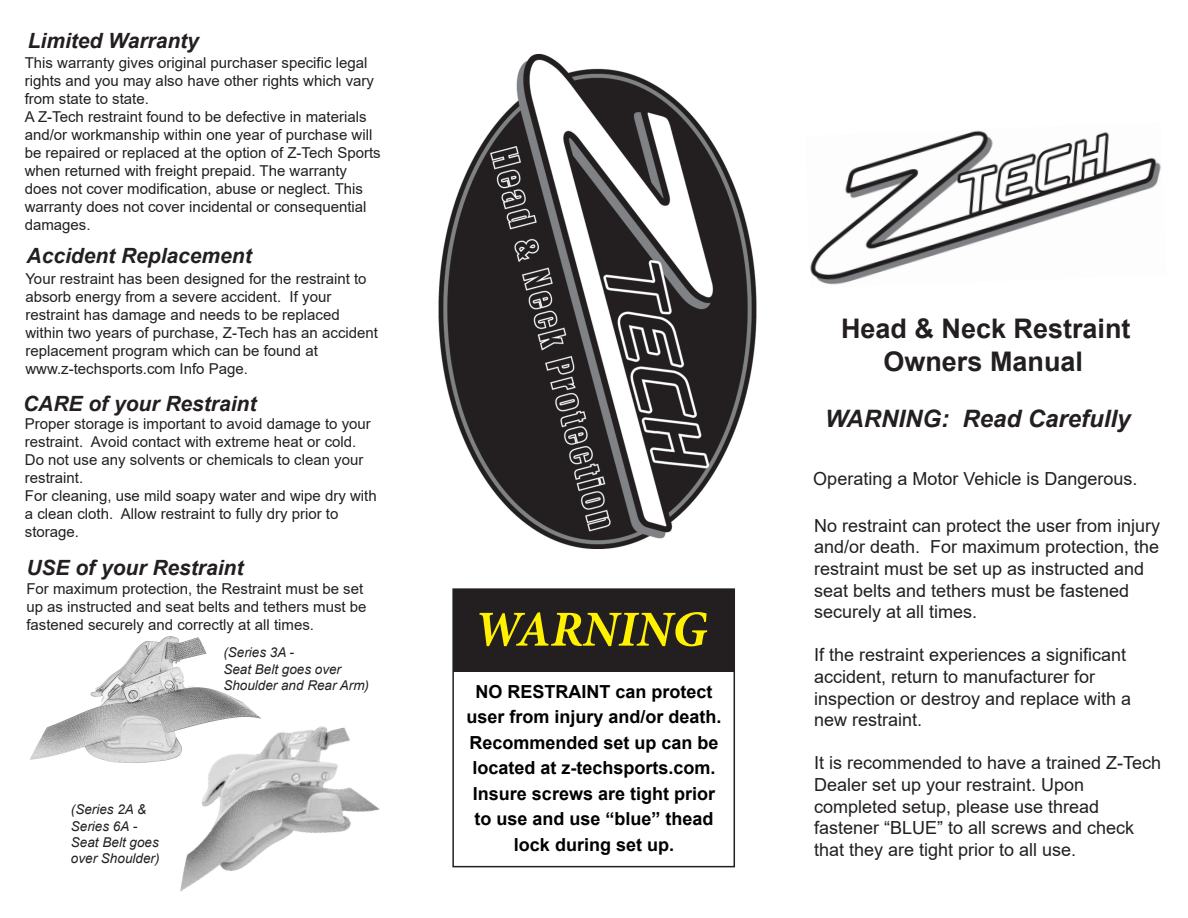
<style>
.page{position:relative;width:1188px;height:918px;background:#fff}
.page>*{position:absolute;margin:0;border:0;box-sizing:border-box;transform-origin:0 0}
.t1{font:italic 700 50.4px "Minion Pro";color:#fff100}
.t2{font:700 27px/33px "Arial";color:#231f20;text-align:center}
.t3{font:italic 700 24px "Arial";color:#231f20}
.t4{font:italic 700 21px "Arial";color:#231f20}
.t5{font:18px/21.6px "Arial";color:#231f20}
.t6{font:700 18px/25.5px "Arial";color:#000;text-align:center}
.t7{font:15px/18px "Arial";color:#231f20}
.t8{font:italic 13.5px/16.2px "Arial";color:#231f20}
</style>
<div class="page">
<img style="left:810px;top:130px;width:351px;height:155px">
<img style="left:438px;top:54px;width:319px;height:495px">
<div style="left:452px;top:588px;width:283px;height:279px;border:2px solid #231f20"></div>
<div style="left:453px;top:589px;width:281px;height:83px;background:#231f20"></div>
<img style="left:30px;top:636px;width:226px;height:127px">
<img style="left:150px;top:714px;width:230px;height:178px">
<h3 class="t4" style="left:28px;top:27px;width:173px">Limited Warranty</h3>
<p class="t7" style="left:25px;top:54px;width:358px">This warranty gives original purchaser specific legal rights and you may also have other rights which vary from state to state.<br>A Z-Tech restraint found to be defective in materials and/or workmanship within one year of purchase will be repaired or replaced at the option of Z-Tech Sports when returned with freight prepaid. The warranty does not cover modification, abuse or neglect. This warranty does not cover incidental or consequential damages.</p>
<h3 class="t4" style="left:27px;top:242px;width:227px">Accident Replacement</h3>
<p class="t7" style="left:25px;top:269px;width:354px">Your restraint has been designed for the restraint to absorb energy from a severe accident. If your restraint has damage and needs to be replaced within two years of purchase, Z-Tech has an accident replacement program which can be found at www.z-techsports.com Info Page.</p>
<h3 class="t4" style="left:23px;top:389px;width:235px">CARE of your Restraint</h3>
<p class="t7" style="left:25px;top:414px;width:353px">Proper storage is important to avoid damage to your restraint. Avoid contact with extreme heat or cold.<br>Do not use any solvents or chemicals to clean your restraint.<br>For cleaning, use mild soapy water and wipe dry with a clean cloth. Allow restraint to fully dry prior to storage.</p>
<h3 class="t4" style="left:26px;top:553px;width:219px">USE of your Restraint</h3>
<p class="t7" style="left:26px;top:580px;width:342px">For maximum protection, the Restraint must be set up as instructed and seat belts and tethers must be fastened securely and correctly at all times.</p>
<p class="t8" style="left:71px;top:802px;width:90px">(Series 2A &amp;<br>Series 6A -<br>Seat Belt goes over Shoulder)</p>
<p class="t8" style="left:223px;top:645px;width:147px">(Series 3A -<br>Seat Belt goes over<br>Shoulder and Rear Arm)</p>
<h1 class="t1" style="left:474px;top:594px;width:235px">WARNING</h1>
<p class="t6" style="left:466px;top:679px;width:257px">NO RESTRAINT can protect user from injury and/or death.<br>Recommended set up can be located at z-techsports.com.<br>Insure screws are tight prior to use and use “blue” thead lock during set up.</p>
<h2 class="t2" style="left:841px;top:312px;width:291px">Head &amp; Neck Restraint<br>Owners Manual</h2>
<h3 class="t3" style="left:825px;top:403px;width:307px">WARNING: Read Carefully</h3>
<p class="t5" style="left:813px;top:468px;width:326px">Operating a Motor Vehicle is Dangerous.</p>
<p class="t5" style="left:814px;top:515px;width:348px">No restraint can protect the user from injury and/or death. For maximum protection, the restraint must be set up as instructed and seat belts and tethers must be fastened securely at all times.</p>
<p class="t5" style="left:814px;top:644px;width:319px">If the restraint experiences a significant accident, return to manufacturer for inspection or destroy and replace with a new restraint.</p>
<p class="t5" style="left:814px;top:752px;width:349px">It is recommended to have a trained Z-Tech Dealer set up your restraint. Upon completed setup, please use thread fastener “BLUE” to all screws and check that they are tight prior to all use.</p>
</div>
